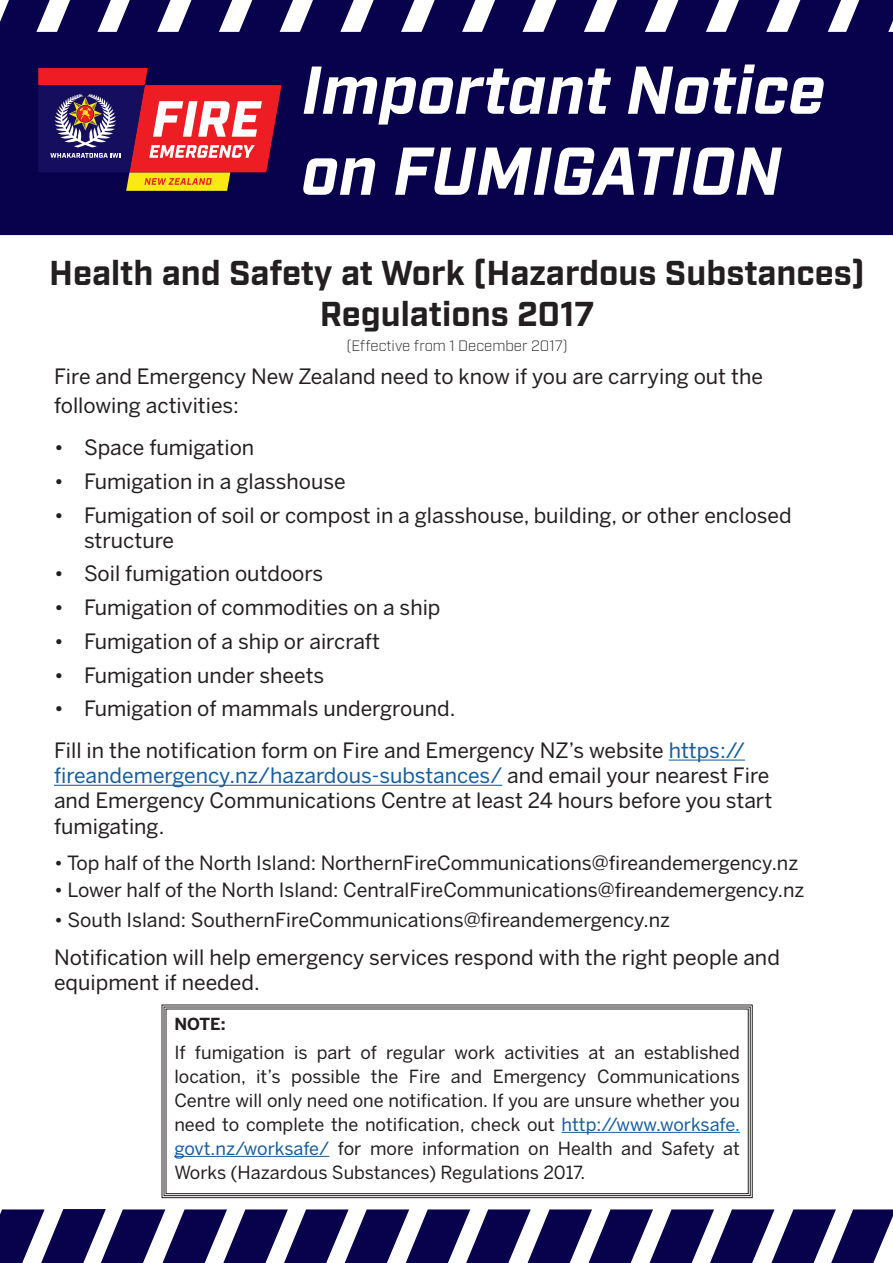
<style>
.page{position:relative;width:893px;height:1263px;background:#fff}
.page>*{position:absolute;margin:0;border:0;box-sizing:border-box;transform-origin:0 0}
.t1{font:italic 700 67.5px/81px "Industry";color:#fff}
.t2{font:700 34.5px/41.4px "Industry";color:#231f20;text-align:center}
.t3{font:21px/25.2px "Benton Sans";color:#231f20}
.t4{font:19.5px "Benton Sans";color:#231f20}
.Pgrah_1{font:18px/24px "Benton Sans";color:#231f20;text-align:justify}
.t5{font:700 16.5px "Benton Sans";color:#231f20}
.t6{font:300 15px "Industry";color:#231f20}
.s1{color:#175d9e}
</style>
<div class="page">
<div style="left:0;top:32px;width:893px;height:203px;background:#08014c"></div>
<svg style="left:0;top:0;width:50px;height:34px"></svg>
<svg style="left:56px;top:0;width:114px;height:34px"></svg>
<svg style="left:178px;top:0;width:54px;height:34px"></svg>
<svg style="left:238px;top:0;width:55px;height:34px"></svg>
<svg style="left:299px;top:0;width:55px;height:34px"></svg>
<svg style="left:360px;top:0;width:54px;height:34px"></svg>
<svg style="left:421px;top:0;width:54px;height:34px"></svg>
<svg style="left:481px;top:0;width:55px;height:34px"></svg>
<svg style="left:543px;top:0;width:54px;height:34px"></svg>
<svg style="left:604px;top:0;width:54px;height:34px"></svg>
<svg style="left:665px;top:0;width:54px;height:34px"></svg>
<svg style="left:725px;top:0;width:55px;height:34px"></svg>
<svg style="left:786px;top:0;width:107px;height:35px"></svg>
<svg style="left:0;top:1209px;width:893px;height:54px"></svg>
<hr style="left:669px;top:759px;width:76px;height:2px;background:#175d9e">
<hr style="left:54px;top:785px;width:448px;height:1px;background:#175d9e">
<svg style="left:38px;top:68px;width:244px;height:123px;background:#903e54"></svg>
<svg style="left:161px;top:1004px;width:592px;height:194px"></svg>
<div style="left:164px;top:1006px;width:587px;height:190px;border:1px solid #231f20"></div>
<div style="left:166px;top:1008px;width:583px;height:186px;border:1px solid #231f20"></div>
<p class="t1" style="left:302px;top:53px;width:525px">Important Notice on FUMIGATION</p>
<p class="t2" style="left:49px;top:254px;width:817px">Health and Safety at Work (Hazardous Substances)<br>Regulations 2017</p>
<p class="t6" style="left:346px;top:337px;width:223px">(Effective from 1 December 2017)</p>
<p class="t3" style="left:54px;top:362px;width:710px;line-height:28.5px">Fire and Emergency New Zealand need to know if you are carrying out the following activities:</p>
<p class="t3" style="left:54px;top:435px;width:202px">• Space fumigation</p>
<p class="t3" style="left:54px;top:468px;width:293px">• Fumigation in a glasshouse</p>
<p class="t3" style="left:84px;top:502px;width:709px;text-indent:-30px">• Fumigation of soil or compost in a glasshouse, building, or other enclosed structure</p>
<p class="t3" style="left:54px;top:561px;width:271px">• Soil fumigation outdoors</p>
<p class="t3" style="left:54px;top:595px;width:388px">• Fumigation of commodities on a ship</p>
<p class="t3" style="left:54px;top:628px;width:328px">• Fumigation of a ship or aircraft</p>
<p class="t3" style="left:54px;top:662px;width:272px">• Fumigation under sheets</p>
<p class="t3" style="left:54px;top:696px;width:403px">• Fumigation of mammals underground.</p>
<p class="t3" style="left:54px;top:737px;width:720px">Fill in the notification form on Fire and Emergency NZ’s website <span class="s1">https:// fireandemergency.nz/hazardous-substances/</span> and email your nearest Fire and Emergency Communications Centre at least 24 hours before you start fumigating.</p>
<p class="t4" style="left:54px;top:851px;width:746px">• Top half of the North Island: NorthernFireCommunications@fireandemergency.nz</p>
<p class="t4" style="left:54px;top:879px;width:752px">• Lower half of the North Island: CentralFireCommunications@fireandemergency.nz</p>
<p class="t4" style="left:54px;top:908px;width:618px">• South Island: SouthernFireCommunications@fireandemergency.nz</p>
<p class="t3" style="left:54px;top:944px;width:727px">Notification will help emergency services respond with the right people and equipment if needed.</p>
<p class="t5" style="left:174px;top:1014px;width:53px">NOTE:</p>
<p class="Pgrah_1" style="left:174px;top:1040px;width:567px">If fumigation is part of regular work activities at an established location, it’s possible the Fire and Emergency Communications Centre will only need one notification. If you are unsure whether you need to complete the notification, check out <span class="s1">http://www.worksafe. govt.nz/worksafe/</span> for more information on Health and Safety at Works (Hazardous Substances) Regulations 2017.</p>
</div>
